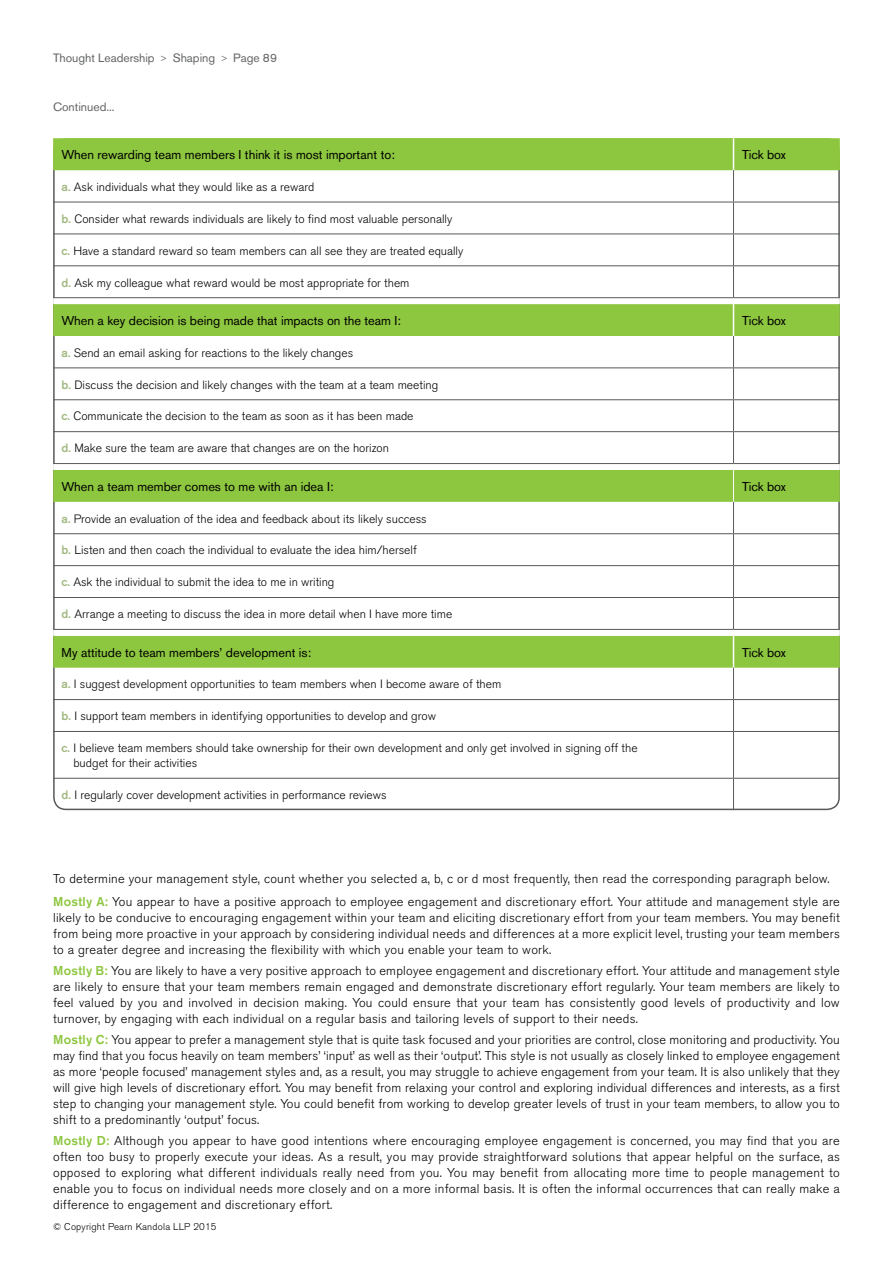
<style>
.page{position:relative;width:893px;height:1263px;background:#fff}
.page>*{position:absolute;margin:0;border:0;box-sizing:border-box;transform-origin:0 0}
.t1{font:300 12.75px/16.2px "Akzidenz Grotesk BE";letter-spacing:.02em;color:#000;text-align:justify}
.t2{font:12.75px "Akzidenz Grotesk BE";color:#000}
.t3{font:300 12px/14.4px "Akzidenz Grotesk BE";color:#000}
.t4{font:12px "Akzidenz Grotesk BE";color:#636466}
.t5{font:300 9.75px "Akzidenz Grotesk BE";letter-spacing:.02em;color:#000}
.s1{font-size:7.5px}
.s2{font-weight:500;color:#a2b982}
.s3{font-weight:500;color:#8dc63f}
</style>
<div class="page">
<svg style="left:53px;top:668px;width:787px;height:143px"></svg>
<svg style="left:53px;top:138px;width:787px;height:530px"></svg>
<svg style="left:53px;top:298px;width:787px;height:338px"></svg>
<hr style="left:733px;top:138px;width:1px;height:32px;background:#fff">
<hr style="left:733px;top:304px;width:1px;height:32px;background:#fff">
<hr style="left:733px;top:636px;width:1px;height:32px;background:#fff">
<hr style="left:733px;top:170px;width:1px;height:32px;background:#58595b">
<hr style="left:53px;top:202px;width:680px;height:1px;background:#58595b">
<hr style="left:733px;top:202px;width:107px;height:1px;background:#58595b">
<hr style="left:733px;top:202px;width:1px;height:32px;background:#58595b">
<hr style="left:53px;top:234px;width:680px;height:1px;background:#58595b">
<hr style="left:733px;top:234px;width:107px;height:1px;background:#58595b">
<hr style="left:733px;top:234px;width:1px;height:31px;background:#58595b">
<hr style="left:53px;top:265px;width:680px;height:1px;background:#58595b">
<hr style="left:733px;top:265px;width:107px;height:1px;background:#58595b">
<hr style="left:733px;top:266px;width:1px;height:31px;background:#58595b">
<hr style="left:53px;top:297px;width:680px;height:1px;background:#58595b">
<hr style="left:733px;top:297px;width:107px;height:1px;background:#58595b">
<hr style="left:733px;top:336px;width:1px;height:31px;background:#58595b">
<hr style="left:53px;top:367px;width:680px;height:1px;background:#58595b">
<hr style="left:733px;top:367px;width:107px;height:1px;background:#58595b">
<hr style="left:733px;top:368px;width:1px;height:31px;background:#58595b">
<hr style="left:53px;top:399px;width:680px;height:1px;background:#58595b">
<hr style="left:733px;top:399px;width:107px;height:1px;background:#58595b">
<hr style="left:733px;top:400px;width:1px;height:31px;background:#58595b">
<hr style="left:53px;top:431px;width:680px;height:1px;background:#58595b">
<hr style="left:733px;top:431px;width:107px;height:1px;background:#58595b">
<hr style="left:733px;top:432px;width:1px;height:31px;background:#58595b">
<hr style="left:53px;top:463px;width:680px;height:1px;background:#58595b">
<hr style="left:733px;top:463px;width:107px;height:1px;background:#58595b">
<hr style="left:733px;top:502px;width:1px;height:31px;background:#58595b">
<hr style="left:53px;top:533px;width:680px;height:1px;background:#58595b">
<hr style="left:733px;top:533px;width:107px;height:1px;background:#58595b">
<hr style="left:733px;top:534px;width:1px;height:31px;background:#58595b">
<hr style="left:53px;top:565px;width:680px;height:1px;background:#58595b">
<hr style="left:733px;top:565px;width:107px;height:1px;background:#58595b">
<hr style="left:733px;top:566px;width:1px;height:31px;background:#58595b">
<hr style="left:53px;top:597px;width:680px;height:1px;background:#58595b">
<hr style="left:733px;top:597px;width:107px;height:1px;background:#58595b">
<hr style="left:733px;top:598px;width:1px;height:31px;background:#58595b">
<hr style="left:53px;top:629px;width:680px;height:1px;background:#58595b">
<hr style="left:733px;top:629px;width:107px;height:1px;background:#58595b">
<hr style="left:733px;top:470px;width:1px;height:32px;background:#fff">
<hr style="left:733px;top:668px;width:1px;height:31px;background:#58595b">
<hr style="left:53px;top:699px;width:680px;height:1px;background:#58595b">
<hr style="left:733px;top:699px;width:107px;height:1px;background:#58595b">
<hr style="left:733px;top:700px;width:1px;height:31px;background:#58595b">
<hr style="left:53px;top:731px;width:680px;height:1px;background:#58595b">
<hr style="left:733px;top:731px;width:107px;height:1px;background:#58595b">
<hr style="left:733px;top:732px;width:1px;height:46px;background:#58595b">
<hr style="left:53px;top:778px;width:680px;height:1px;background:#58595b">
<hr style="left:733px;top:778px;width:107px;height:1px;background:#58595b">
<hr style="left:733px;top:779px;width:1px;height:31px;background:#58595b">
<p class="t4" style="left:53px;top:51px;width:226px">Thought Leadership <span class="s1">&gt;</span> Shaping <span class="s1">&gt;</span> Page 89</p>
<p class="t4" style="left:53px;top:100px;width:63px">Continued...</p>
<p class="t2" style="left:62px;top:147px;width:335px">When rewarding team members I think it is most important to:</p>
<p class="t2" style="left:742px;top:147px;width:45px">Tick box</p>
<p class="t3" style="left:62px;top:180px;width:254px"><span class="s2">a.</span> Ask individuals what they would like as a reward</p>
<p class="t3" style="left:62px;top:212px;width:392px"><span class="s2">b.</span> Consider what rewards individuals are likely to find most valuable personally</p>
<p class="t3" style="left:62px;top:243px;width:403px"><span class="s2">c.</span> Have a standard reward so team members can all see they are treated equally</p>
<p class="t3" style="left:62px;top:275px;width:349px"><span class="s2">d.</span> Ask my colleague what reward would be most appropriate for them</p>
<p class="t2" style="left:62px;top:313px;width:341px">When a key decision is being made that impacts on the team I:</p>
<p class="t2" style="left:742px;top:313px;width:45px">Tick box</p>
<p class="t3" style="left:62px;top:346px;width:293px"><span class="s2">a.</span> Send an email asking for reactions to the likely changes</p>
<p class="t3" style="left:62px;top:377px;width:378px"><span class="s2">b.</span> Discuss the decision and likely changes with the team at a team meeting</p>
<p class="t3" style="left:62px;top:409px;width:353px"><span class="s2">c.</span> Communicate the decision to the team as soon as it has been made</p>
<p class="t3" style="left:62px;top:441px;width:329px"><span class="s2">d.</span> Make sure the team are aware that changes are on the horizon</p>
<p class="t2" style="left:62px;top:479px;width:273px">When a team member comes to me with an idea I:</p>
<p class="t2" style="left:742px;top:479px;width:45px">Tick box</p>
<p class="t3" style="left:62px;top:511px;width:367px"><span class="s2">a.</span> Provide an evaluation of the idea and feedback about its likely success</p>
<p class="t3" style="left:62px;top:543px;width:357px"><span class="s2">b.</span> Listen and then coach the individual to evaluate the idea him/herself</p>
<p class="t3" style="left:62px;top:575px;width:274px"><span class="s2">c.</span> Ask the individual to submit the idea to me in writing</p>
<p class="t3" style="left:62px;top:607px;width:392px"><span class="s2">d.</span> Arrange a meeting to discuss the idea in more detail when I have more time</p>
<p class="t2" style="left:62px;top:644px;width:251px">My attitude to team members’ development is:</p>
<p class="t2" style="left:742px;top:645px;width:45px">Tick box</p>
<p class="t3" style="left:62px;top:677px;width:441px"><span class="s2">a.</span> I suggest development opportunities to team members when I become aware of them</p>
<p class="t3" style="left:62px;top:709px;width:376px"><span class="s2">b.</span> I support team members in identifying opportunities to develop and grow</p>
<p class="t3" style="left:73px;top:741px;width:566px;text-indent:-12px"><span class="s2">c.</span> I believe team members should take ownership for their own development and only get involved in signing off the budget for their activities</p>
<p class="t3" style="left:62px;top:788px;width:326px"><span class="s2">d.</span> I regularly cover development activities in performance reviews</p>
<p class="t1" style="left:53px;top:868px;width:788px;line-height:22.5px">To determine your management style, count whether you selected a, b, c or d most frequently, then read the corresponding paragraph below.<br><span class="s3">Mostly A:</span> You appear to have a positive approach to employee engagement and discretionary effort. Your attitude and management style are</p>
<p class="t1" style="left:53px;top:910px;width:788px">likely to be conducive to encouraging engagement within your team and eliciting discretionary effort from your team members. You may benefit from being more proactive in your approach by considering individual needs and differences at a more explicit level, trusting your team members to a greater degree and increasing the flexibility with which you enable your team to work.</p>
<p class="t1" style="left:53px;top:962px;width:788px"><span class="s3">Mostly B:</span> You are likely to have a very positive approach to employee engagement and discretionary effort. Your attitude and management style are likely to ensure that your team members remain engaged and demonstrate discretionary effort regularly. Your team members are likely to feel valued by you and involved in decision making. You could ensure that your team has consistently good levels of productivity and low turnover, by engaging with each individual on a regular basis and tailoring levels of support to their needs.</p>
<p class="t1" style="left:53px;top:1031px;width:788px"><span class="s3">Mostly C:</span> You appear to prefer a management style that is quite task focused and your priorities are control, close monitoring and productivity. You may find that you focus heavily on team members’ ‘input’ as well as their ‘output’. This style is not usually as closely linked to employee engagement as more ‘people focused’ management styles and, as a result, you may struggle to achieve engagement from your team. It is also unlikely that they will give high levels of discretionary effort. You may benefit from relaxing your control and exploring individual differences and interests, as a first step to changing your management style. You could benefit from working to develop greater levels of trust in your team members, to allow you to shift to a predominantly ‘output’ focus.</p>
<p class="t1" style="left:53px;top:1132px;width:788px"><span class="s3">Mostly D:</span> Although you appear to have good intentions where encouraging employee engagement is concerned, you may find that you are often too busy to properly execute your ideas. As a result, you may provide straightforward solutions that appear helpful on the surface, as opposed to exploring what different individuals really need from you. You may benefit from allocating more time to people management to enable you to focus on individual needs more closely and on a more informal basis. It is often the informal occurrences that can really make a difference to engagement and discretionary effort.</p>
<p class="t5" style="left:53px;top:1221px;width:165px">© Copyright Pearn Kandola LLP 2015</p>
</div>
